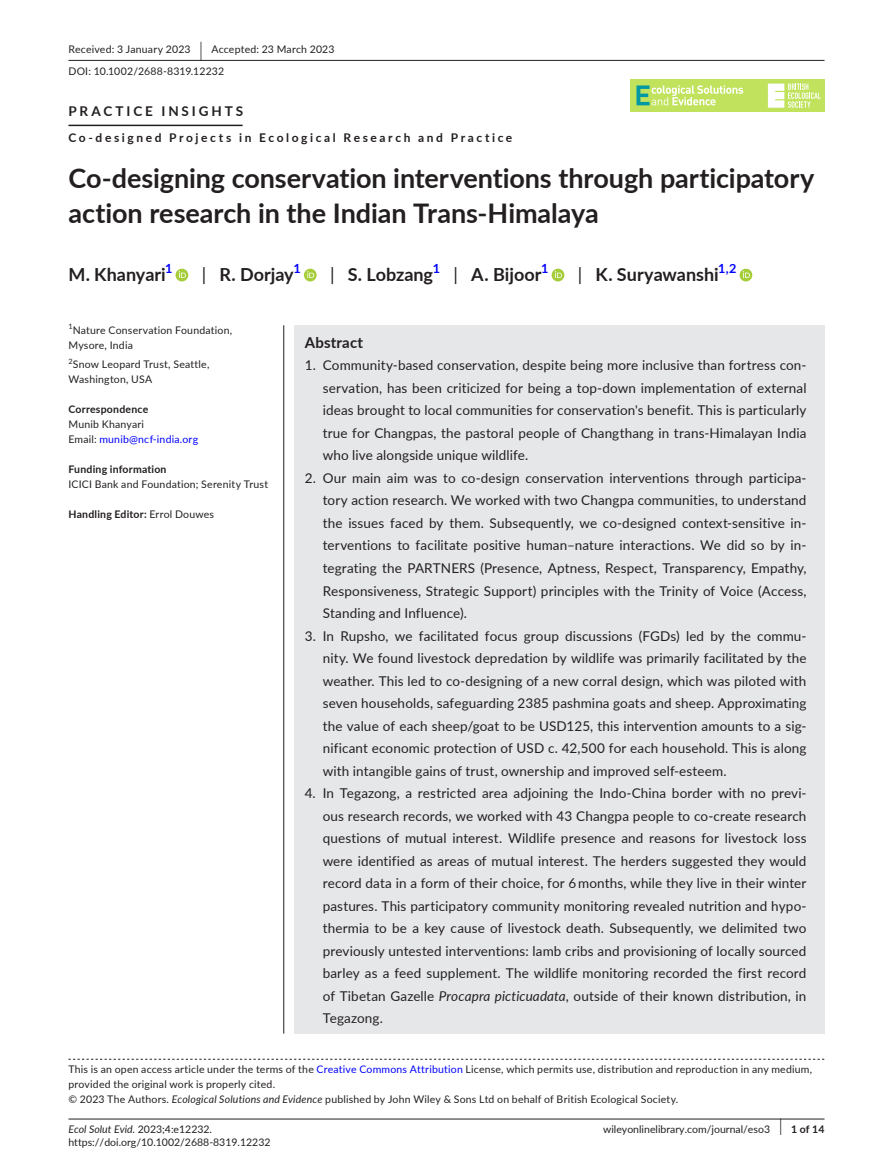
<style>
.page{position:relative;width:893px;height:1174px;background:#fff}
.page>*{position:absolute;margin:0;border:0;box-sizing:border-box;transform-origin:0 0}
.t1{font:700 27px/34.5px "Lato";letter-spacing:-.005em;color:#231f20}
.t2{font:700 18px "Lato";color:#231f20}
.t3{font:700 15px "Lato";letter-spacing:.015em;color:#231f20}
.t4{font:13.5px/22.5px "Lato";letter-spacing:.01em;color:#231f20;text-align:justify}
.t5{font:700 13.5px "Lato";letter-spacing:.215em;color:#231f20}
.t6{font:700 12.6px "Lato";color:#00f}
.t7{font:700 12px "Lato";letter-spacing:.215em;color:#231f20}
.t8{font:10.5px/15px "Lato";letter-spacing:.02em;color:#231f20}
.t9{font:10.5px "Lato";color:#231f20}
.t10{font:700 10.5px "Lato";letter-spacing:.02em;color:#231f20}
.t11{font:italic 10.5px "Lato";color:#231f20}
.t12{font:7.35px "Lato";color:#231f20}
.s1{font-size:19.65px}
.s2{font-weight:400}
.s3{color:#00f}
.s4{font-style:italic}
.s5{font-style:normal}
.s6{font-weight:400;font-size:17.4px}
</style>
<div class="page">
<hr style="left:68px;top:1118px;width:756px;height:1px;background:#231f20">
<div style="left:630px;top:79px;width:194px;height:33px;background:#c0e25c"></div>
<svg style="left:768px;top:84px;width:53px;height:24px"></svg>
<svg style="left:636px;top:85px;width:107px;height:20px"></svg>
<hr style="left:68px;top:60px;width:756px;height:1px;background:#231f20">
<hr style="left:68px;top:125px;width:175px;height:1px;background:#231f20">
<div style="left:176px;top:269px;width:12px;height:12px;background:#a5cd39;border-radius:50%"></div>
<svg style="left:179px;top:271px;width:7px;height:7px"></svg>
<div style="left:304px;top:269px;width:13px;height:12px;background:#a5cd39;border-radius:50%"></div>
<svg style="left:307px;top:271px;width:7px;height:7px"></svg>
<div style="left:552px;top:269px;width:12px;height:12px;background:#a5cd39;border-radius:50%"></div>
<svg style="left:555px;top:271px;width:7px;height:7px"></svg>
<div style="left:740px;top:269px;width:12px;height:12px;background:#a5cd39;border-radius:50%"></div>
<svg style="left:743px;top:271px;width:7px;height:7px"></svg>
<svg style="left:68px;top:1058px;width:756px;height:1px"></svg>
<div style="left:294px;top:325px;width:530px;height:708px;background:#e6e7e9"></div>
<hr style="left:283px;top:325px;width:1px;height:708px;background:#231f20">
<p class="t8" style="left:68px;top:38px;width:268px;line-height:21.8px">Received: 3 January 2023 <span class="s1">|</span> Accepted: 23 March 2023<br>DOI: 10.1002/2688-8319.12232</p>
<p class="t5" style="left:68px;top:101px;width:176px">PRACTICE INSIGHTS</p>
<p class="t7" style="left:68px;top:129px;width:445px">Co-designed Projects in Ecological Research and Practice</p>
<h1 class="t1" style="left:68px;top:160px;width:747px">Co-designing conservation interventions through participatory action research in the Indian Trans-Himalaya</h1>
<h2 class="t2" style="left:68px;top:262px;width:99px">M. Khanyari</h2>
<p class="t6" style="left:165px;top:259px;width:9px">1</p>
<h2 class="t2" style="left:202px;top:262px;width:93px"><span class="s2">|</span> R. Dorjay</h2>
<p class="t6" style="left:294px;top:259px;width:9px">1</p>
<h2 class="t2" style="left:330px;top:262px;width:104px"><span class="s2">|</span> S. Lobzang</h2>
<p class="t6" style="left:433px;top:259px;width:9px">1</p>
<h2 class="t2" style="left:454px;top:262px;width:89px"><span class="s2">|</span> A. Bijoor</h2>
<p class="t6" style="left:541px;top:259px;width:9px">1</p>
<h2 class="t2" style="left:578px;top:262px;width:142px"><span class="s2">|</span> K. Suryawanshi</h2>
<p class="t6" style="left:718px;top:259px;width:20px">1,2</p>
<p class="t12" style="left:68px;top:321px;width:6px">1</p>
<p class="t8" style="left:68px;top:322px;width:165px;text-indent:4px">Nature Conservation Foundation,<br>Mysore, India</p>
<p class="t12" style="left:68px;top:355px;width:6px">2</p>
<p class="t8" style="left:68px;top:356px;width:142px;text-indent:4px">Snow Leopard Trust, Seattle,<br>Washington, USA</p>
<p class="t10" style="left:68px;top:402px;width:81px">Correspondence</p>
<p class="t8" style="left:68px;top:416px;width:131px">Munib Khanyari<br>Email: <span class="s3">munib@ncf-india.org</span></p>
<p class="t10" style="left:68px;top:462px;width:100px">Funding information</p>
<p class="t8" style="left:68px;top:476px;width:201px">ICICI Bank and Foundation; Serenity Trust</p>
<p class="t10" style="left:68px;top:507px;width:147px">Handling Editor: <span class="s2">Errol Douwes</span></p>
<p class="t3" style="left:305px;top:331px;width:60px">Abstract</p>
<p class="t4" style="left:323px;top:353px;width:485px;text-indent:-18px">1. Community-based conservation, despite being more inclusive than fortress con&shy;servation, has been criticized for being a top-down implementation of external ideas brought to local communities for conservation's benefit. This is particularly true for Changpas, the pastoral people of Changthang in trans-Himalayan India who live alongside unique wildlife.</p>
<p class="t4" style="left:323px;top:466px;width:485px;text-indent:-18px">2. Our main aim was to co-design conservation interventions through participa&shy;tory action research. We worked with two Changpa communities, to understand the issues faced by them. Subsequently, we co-designed context-sensitive in&shy;terventions to facilitate positive human–nature interactions. We did so by in&shy;tegrating the PARTNERS (Presence, Aptness, Respect, Transparency, Empathy, Responsiveness, Strategic Support) principles with the Trinity of Voice (Access, Standing and Influence).</p>
<p class="t4" style="left:323px;top:624px;width:485px;text-indent:-18px">3. In Rupsho, we facilitated focus group discussions (FGDs) led by the commu&shy;nity. We found livestock depredation by wildlife was primarily facilitated by the weather. This led to co-designing of a new corral design, which was piloted with seven households, safeguarding 2385 pashmina goats and sheep. Approximating the value of each sheep/goat to be USD125, this intervention amounts to a sig&shy;nificant economic protection of USD c. 42,500 for each household. This is along with intangible gains of trust, ownership and improved self-esteem.</p>
<p class="t4" style="left:323px;top:781px;width:485px;text-indent:-18px">4. In Tegazong, a restricted area adjoining the Indo-China border with no previ&shy;ous research records, we worked with 43 Changpa people to co-create research questions of mutual interest. Wildlife presence and reasons for livestock loss were identified as areas of mutual interest. The herders suggested they would record data in a form of their choice, for 6 months, while they live in their winter pastures. This participatory community monitoring revealed nutrition and hypo&shy;thermia to be a key cause of livestock death. Subsequently, we delimited two previously untested interventions: lamb cribs and provisioning of locally sourced barley as a feed supplement. The wildlife monitoring recorded the first record of Tibetan Gazelle <span class="s4">Procapra picticuadata</span>, outside of their known distribution, in Tegazong.</p>
<p class="t8" style="left:68px;top:1061px;width:745px">This is an open access article under the terms of the <span class="s3">Creative Commons Attribution</span> License, which permits use, distribution and reproduction in any medium, provided the original work is properly cited.<br>© 2023 The Authors. <span class="s4">Ecological Solutions and Evidence</span> published by John Wiley &amp; Sons Ltd on behalf of British Ecological Society.</p>
<p class="t11" style="left:68px;top:1121px;width:145px">Ecol Solut Evid. <span class="s5">2023;4:e12232.</span></p>
<p class="t10" style="left:779px;top:1121px;width:46px"><span class="s6">|</span> 1 of 14</p>
<p class="t9" style="left:68px;top:1135px;width:204px">https://doi.org/10.1002/2688-8319.12232</p>
<p class="t9" style="left:603px;top:1121px;width:168px">wileyonlinelibrary.com/journal/eso3</p>
</div>
